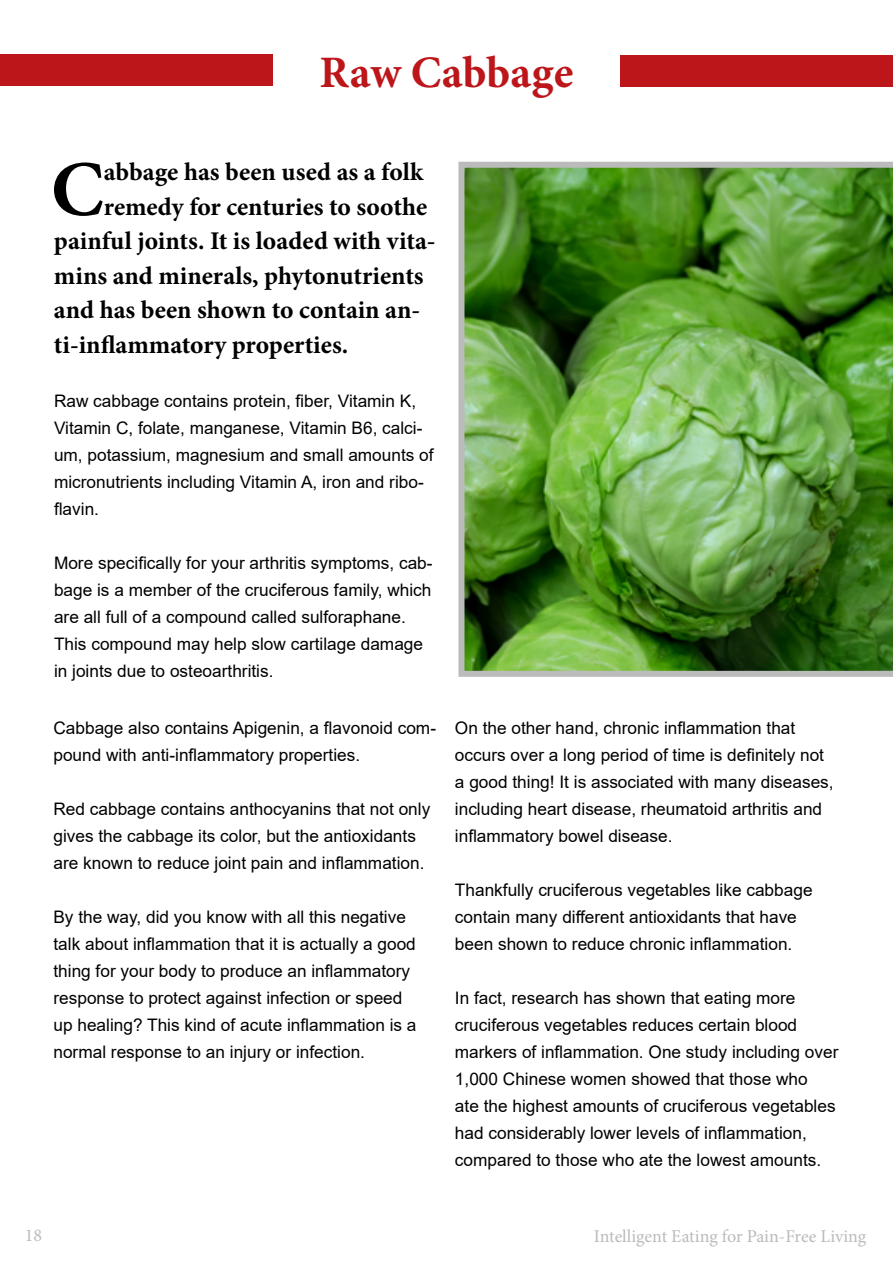
<style>
.page{position:relative;width:893px;height:1263px;background:#fff}
.page>*{position:absolute;margin:0;border:0;box-sizing:border-box;transform-origin:0 0}
.t1{font:700 78.6px "Minion Pro";color:#000}
.t2{font:700 45px "Minion Pro";color:#bc161a}
.t3{font:700 25.5px "Minion Pro";color:#000}
.t4{font:18px "Minion Pro";letter-spacing:-.005em;color:#bbb}
.t5{font:17.25px/27px "Arial";color:#000}
</style>
<div class="page">
<img style="left:458px;top:162px;width:435px;height:515px">
<div style="left:0;top:54px;width:272px;height:31px;background:#bc161a"></div>
<div style="left:620px;top:56px;width:273px;height:31px;background:#bc161a"></div>
<h2 class="t2" style="left:320px;top:41px;width:255px">Raw Cabbage</h2>
<h1 class="t1" style="left:51px;top:134px;width:55px">C</h1>
<h3 class="t3" style="left:104px;top:154px;width:321px">abbage has been used as a folk</h3>
<h3 class="t3" style="left:104px;top:189px;width:325px">remedy for centuries to soothe</h3>
<h3 class="t3" style="left:54px;top:223px;width:383px">painful joints. It is loaded with vita-</h3>
<h3 class="t3" style="left:54px;top:258px;width:371px">mins and minerals, phytonutrients</h3>
<h3 class="t3" style="left:54px;top:292px;width:368px">and has been shown to contain an-</h3>
<h3 class="t3" style="left:54px;top:327px;width:296px">ti-inflammatory properties.</h3>
<p class="t5" style="left:54px;top:387px;width:381px">Raw cabbage contains protein, fiber, Vitamin K, Vitamin C, folate, manganese, Vitamin B6, calci&shy;um, potassium, magnesium and small amounts of micronutrients including Vitamin A, iron and ribo&shy;flavin.</p>
<p class="t5" style="left:54px;top:549px;width:380px">More specifically for your arthritis symptoms, cab&shy;bage is a member of the cruciferous family, which are all full of a compound called sulforaphane.<br>This compound may help slow cartilage damage in joints due to osteoarthritis.</p>
<p class="t5" style="left:53px;top:715px;width:384px">Cabbage also contains Apigenin, a flavonoid com&shy;pound with anti-inflammatory properties.</p>
<p class="t5" style="left:53px;top:796px;width:378px">Red cabbage contains anthocyanins that not only gives the cabbage its color, but the antioxidants are known to reduce joint pain and inflammation.</p>
<p class="t5" style="left:53px;top:904px;width:365px">By the way, did you know with all this negative talk about inflammation that it is actually a good thing for your body to produce an inflammatory response to protect against infection or speed up healing? This kind of acute inflammation is a normal response to an injury or infection.</p>
<p class="t5" style="left:455px;top:715px;width:380px">On the other hand, chronic inflammation that occurs over a long period of time is definitely not a good thing! It is associated with many diseases, including heart disease, rheumatoid arthritis and inflammatory bowel disease.</p>
<p class="t5" style="left:455px;top:877px;width:359px">Thankfully cruciferous vegetables like cabbage contain many different antioxidants that have been shown to reduce chronic inflammation.</p>
<p class="t5" style="left:455px;top:985px;width:385px">In fact, research has shown that eating more cruciferous vegetables reduces certain blood markers of inflammation. One study including over 1,000 Chinese women showed that those who<br>ate the highest amounts of cruciferous vegetables had considerably lower levels of inflammation, compared to those who ate the lowest amounts.</p>
<p class="t4" style="left:25px;top:1223px;width:19px">18</p>
<p class="t4" style="left:594px;top:1224px;width:274px">Intelligent Eating for Pain-Free Living</p>
</div>
